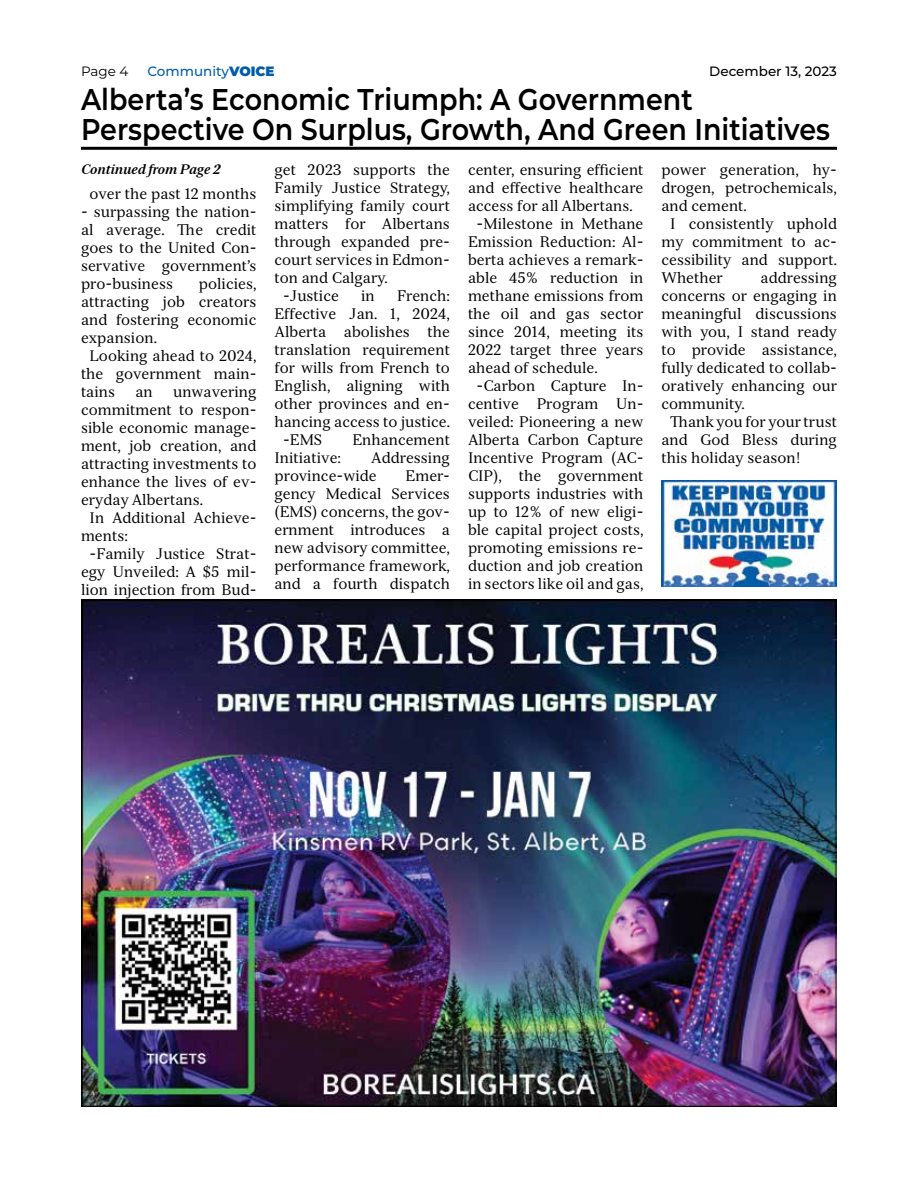
<style>
.page{position:relative;width:918px;height:1188px;background:#fff}
.page>*{position:absolute;margin:0;border:0;box-sizing:border-box;transform-origin:0 0}
.t1{font:600 30px/30px "Montserrat";color:#000;scale:.9 1}
.t2{font:15px/18px "Serif 12 Beta";color:#000;text-align:justify}
.t3{font:italic 700 13.5px "Serif 12 Beta";color:#000}
.t4{font:500 13.5px "Montserrat";color:#000}
.t5{font:500 13.5px "Montserrat";color:#005daa}
.t6{font:13.5px "Montserrat";color:#000}
.s1{font-weight:900}
</style>
<div class="page">
<hr style="left:81px;top:147px;width:756px;height:3px;background:#000">
<img style="left:81px;top:599px;width:756px;height:508px">
<img style="left:662px;top:481px;width:175px;height:106px">
<p class="t6" style="left:81px;top:62px;width:49px">Page 4</p>
<p class="t5" style="left:147px;top:62px;width:129px">Community<span class="s1">VOICE</span></p>
<p class="t4" style="left:709px;top:62px;width:129px">December 13, 2023</p>
<h1 class="t1" style="left:81px;top:83px;width:834px">Alberta’s Economic Triumph: A Government<br>Perspective On Surplus, Growth, And Green Initiatives</h1>
<p class="t3" style="left:81px;top:161px;width:140px">Continued from Page 2</p>
<p class="t2" style="left:90px;top:184px;width:168px">over the past 12 months</p>
<p class="t2" style="left:81px;top:202px;width:177px">- surpassing the nation&shy;al average. The credit goes to the United Con&shy;servative government’s pro-business</p>
<p class="t2" style="left:274px;top:161px;width:177px">get 2023 supports the</p>
<p class="t2" style="left:274px;top:179px;width:177px">Family Justice Strategy,</p>
<p class="t2" style="left:274px;top:197px;width:177px">simplifying family court</p>
<p class="t2" style="left:274px;top:215px;width:177px">matters for Albertans</p>
<p class="t2" style="left:274px;top:233px;width:177px">through expanded pre-</p>
<p class="t2" style="left:274px;top:251px;width:177px">court services in Edmon-</p>
<p class="t2" style="left:274px;top:269px;width:115px">ton and Calgary.</p>
<p class="t2" style="left:283px;top:287px;width:57px">-Justice</p>
<p class="t2" style="left:361px;top:287px;width:15px">in</p>
<p class="t2" style="left:397px;top:287px;width:54px">French:</p>
<p class="t2" style="left:274px;top:305px;width:177px">Effective Jan. 1, 2024,</p>
<p class="t2" style="left:274px;top:323px;width:177px">Alberta abolishes the</p>
<p class="t2" style="left:274px;top:341px;width:177px">translation requirement</p>
<p class="t2" style="left:274px;top:359px;width:177px">for wills from French to</p>
<p class="t2" style="left:274px;top:377px;width:177px">English, aligning with</p>
<p class="t2" style="left:274px;top:395px;width:177px">other provinces and en-</p>
<p class="t2" style="left:274px;top:413px;width:177px">hancing access to justice.</p>
<p class="t2" style="left:283px;top:431px;width:41px">-EMS</p>
<p class="t2" style="left:352px;top:431px;width:99px">Enhancement</p>
<p class="t2" style="left:274px;top:449px;width:68px">Initiative:</p>
<p class="t2" style="left:662px;top:161px;width:177px">power generation, hy-</p>
<p class="t2" style="left:662px;top:179px;width:177px">drogen, petrochemicals,</p>
<p class="t2" style="left:662px;top:197px;width:87px">and cement.</p>
<p class="t2" style="left:670px;top:215px;width:168px">I consistently uphold</p>
<p class="t2" style="left:662px;top:233px;width:177px">my commitment to ac-</p>
<p class="t2" style="left:662px;top:251px;width:177px">cessibility and support.</p>
<p class="t2" style="left:662px;top:269px;width:63px">Whether</p>
<p class="t2" style="left:761px;top:269px;width:78px">addressing</p>
<p class="t2" style="left:662px;top:287px;width:177px">concerns or engaging in</p>
<p class="t2" style="left:662px;top:305px;width:177px">meaningful discussions</p>
<p class="t2" style="left:662px;top:323px;width:177px">with you, I stand ready</p>
<p class="t2" style="left:662px;top:341px;width:177px">to provide assistance,</p>
<p class="t2" style="left:662px;top:359px;width:177px">fully dedicated to collab-</p>
<p class="t2" style="left:662px;top:377px;width:177px">oratively enhancing our</p>
<p class="t2" style="left:662px;top:395px;width:85px">community.</p>
<p class="t2" style="left:670px;top:413px;width:168px">Thank you for your trust</p>
<p class="t2" style="left:662px;top:431px;width:177px">and God Bless during</p>
<p class="t2" style="left:662px;top:449px;width:141px">this holiday season!</p>
<p class="t2" style="left:468px;top:161px;width:177px">center, ensuring efficient</p>
<p class="t2" style="left:468px;top:179px;width:177px">and effective healthcare</p>
<p class="t2" style="left:468px;top:197px;width:166px">access for all Albertans.</p>
<p class="t2" style="left:477px;top:215px;width:168px">-Milestone in Methane</p>
<p class="t2" style="left:468px;top:233px;width:177px">Emission Reduction: Al-</p>
<p class="t2" style="left:468px;top:251px;width:177px">berta achieves a remark-</p>
<p class="t2" style="left:468px;top:269px;width:177px">able 45% reduction in</p>
<p class="t2" style="left:468px;top:287px;width:177px">methane emissions from</p>
<p class="t2" style="left:468px;top:305px;width:177px">the oil and gas sector</p>
<p class="t2" style="left:468px;top:323px;width:177px">since 2014, meeting its</p>
<p class="t2" style="left:468px;top:341px;width:177px">2022 target three years</p>
<p class="t2" style="left:468px;top:359px;width:131px">ahead of schedule.</p>
<p class="t2" style="left:477px;top:377px;width:168px">-Carbon Capture In-</p>
<p class="t2" style="left:468px;top:395px;width:177px">centive Program Un-</p>
<p class="t2" style="left:468px;top:413px;width:177px">veiled: Pioneering a new</p>
<p class="t2" style="left:468px;top:431px;width:177px">Alberta Carbon Capture</p>
<p class="t2" style="left:468px;top:449px;width:177px">Incentive Program (AC-</p>
<p class="t2" style="left:468px;top:467px;width:177px">CIP), the government</p>
<p class="t2" style="left:468px;top:485px;width:177px">supports industries with</p>
<p class="t2" style="left:468px;top:503px;width:177px">up to 12% of new eligi-</p>
<p class="t2" style="left:468px;top:521px;width:177px">ble capital project costs,</p>
<p class="t2" style="left:468px;top:539px;width:177px">promoting emissions re-</p>
<p class="t2" style="left:468px;top:557px;width:177px">duction and job creation</p>
<p class="t2" style="left:468px;top:575px;width:177px">in sectors like oil and gas,</p>
<p class="t2" style="left:199px;top:274px;width:59px">policies,</p>
<p class="t2" style="left:81px;top:292px;width:177px">attracting job creators</p>
<p class="t2" style="left:81px;top:310px;width:177px">and fostering economic</p>
<p class="t2" style="left:81px;top:328px;width:77px">expansion.</p>
<p class="t2" style="left:90px;top:346px;width:168px">Looking ahead to 2024,</p>
<p class="t2" style="left:81px;top:364px;width:177px">the government main-</p>
<p class="t2" style="left:81px;top:382px;width:36px">tains</p>
<p class="t2" style="left:135px;top:382px;width:19px">an</p>
<p class="t2" style="left:173px;top:382px;width:85px">unwavering</p>
<p class="t2" style="left:81px;top:400px;width:177px">commitment to respon-</p>
<p class="t2" style="left:81px;top:418px;width:177px">sible economic manage-</p>
<p class="t2" style="left:81px;top:436px;width:177px">ment, job creation, and</p>
<p class="t2" style="left:81px;top:454px;width:177px">attracting investments to</p>
<p class="t2" style="left:81px;top:472px;width:177px">enhance the lives of ev-</p>
<p class="t2" style="left:81px;top:490px;width:124px">eryday Albertans.</p>
<p class="t2" style="left:90px;top:508px;width:168px">In Additional Achieve-</p>
<p class="t2" style="left:81px;top:526px;width:48px">ments:</p>
<p class="t2" style="left:90px;top:544px;width:168px">-Family Justice Strat-</p>
<p class="t2" style="left:81px;top:562px;width:177px">egy Unveiled: A $5 mil-</p>
<p class="t2" style="left:81px;top:580px;width:177px">lion injection from Bud-</p>
<p class="t2" style="left:274px;top:449px;width:177px;text-indent:97px">Addressing province-wide</p>
<p class="t2" style="left:274px;top:467px;width:177px;text-indent:131px">Emer&shy;gency Medical Services (EMS) concerns, the gov&shy;ernment introduces a new advisory committee, performance framework, and a fourth dispatch</p>
</div>
